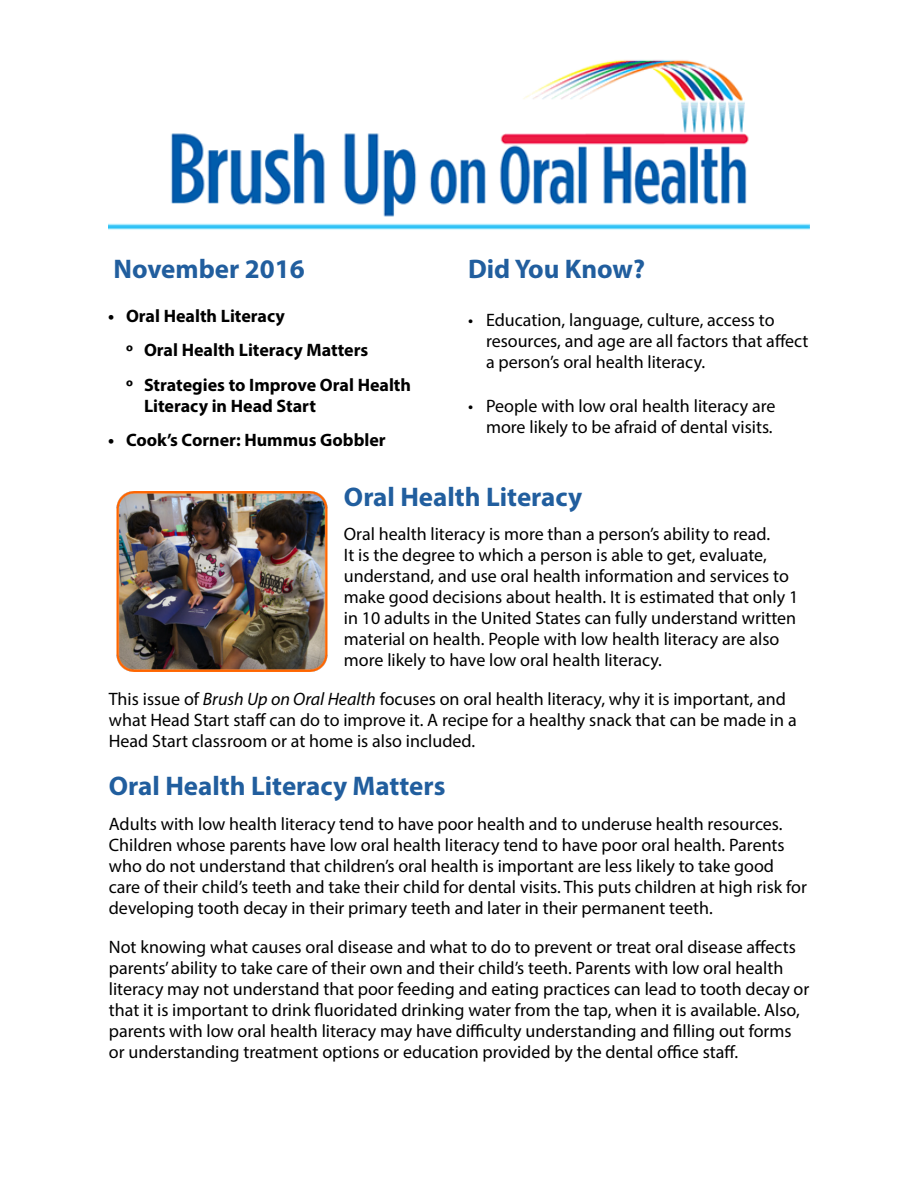
<style>
.page{position:relative;width:918px;height:1188px;background:#fff}
.page>*{position:absolute;margin:0;border:0;box-sizing:border-box;transform-origin:0 0}
.Heading_1{font:700 27px "Myriad Pro";color:#215e9e}
.t1{font:18px/21px "Myriad Pro";color:#000}
.t2{font:700 18px/21px "Myriad Pro";color:#000}
.s1{font-style:italic}
</style>
<div class="page">
<img style="left:108px;top:60px;width:702px;height:170px">
<img style="left:117px;top:491px;width:210px;height:181px">
<h1 class="Heading_1" style="left:113px;top:252px;width:193px">November 2016</h1>
<p class="t2" style="left:108px;top:305px;width:178px">• Oral Health Literacy</p>
<p class="t2" style="left:126px;top:339px;width:244px">º Oral Health Literacy Matters</p>
<p class="t2" style="left:144px;top:374px;width:269px;text-indent:-18px">º Strategies to Improve Oral Health<br>Literacy in Head Start</p>
<p class="t2" style="left:108px;top:429px;width:279px">• Cook’s Corner: Hummus Gobbler</p>
<h1 class="Heading_1" style="left:468px;top:252px;width:179px">Did You Know?</h1>
<p class="t1" style="left:486px;top:309px;width:324px;text-indent:-18px">• Education, language, culture, access to resources, and age are all factors that affect a person’s oral health literacy.</p>
<p class="t1" style="left:468px;top:395px;width:309px;text-align:right">• People with low oral health literacy are more likely to be afraid of dental visits.</p>
<h1 class="Heading_1" style="left:344px;top:479px;width:240px">Oral Health Literacy</h1>
<p class="t1" style="left:344px;top:523px;width:456px">Oral health literacy is more than a person’s ability to read.<br>It is the degree to which a person is able to get, evaluate, understand, and use oral health information and services to make good decisions about health. It is estimated that only 1 in 10 adults in the United States can fully understand written material on health. People with low health literacy are also more likely to have low oral health literacy.</p>
<p class="t1" style="left:109px;top:688px;width:689px">This issue of <span class="s1">Brush Up on Oral Health</span> focuses on oral health literacy, why it is important, and what Head Start staff can do to improve it. A recipe for a healthy snack that can be made in a<br>Head Start classroom or at home is also included.</p>
<h1 class="Heading_1" style="left:109px;top:768px;width:338px">Oral Health Literacy Matters</h1>
<p class="t1" style="left:109px;top:813px;width:700px">Adults with low health literacy tend to have poor health and to underuse health resources.<br>Children whose parents have low oral health literacy tend to have poor oral health. Parents who do not understand that children’s oral health is important are less likely to take good care of their child’s teeth and take their child for dental visits. This puts children at high risk for developing tooth decay in their primary teeth and later in their permanent teeth.</p>
<p class="t1" style="left:109px;top:936px;width:702px">Not knowing what causes oral disease and what to do to prevent or treat oral disease affects parents’ ability to take care of their own and their child’s teeth. Parents with low oral health literacy may not understand that poor feeding and eating practices can lead to tooth decay or that it is important to drink fluoridated drinking water from the tap, when it is available. Also, parents with low oral health literacy may have difficulty understanding and filling out forms or understanding treatment options or education provided by the dental office staff.</p>
</div>
